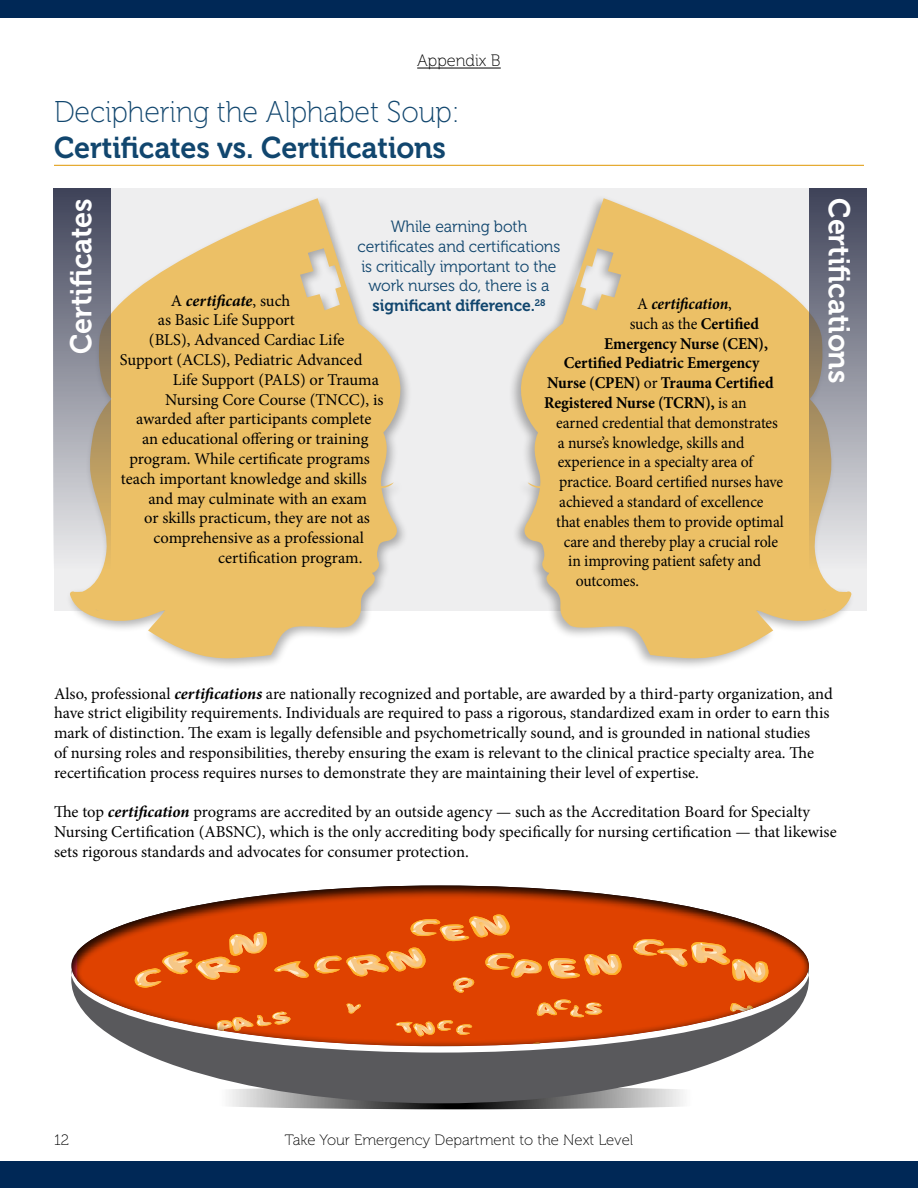
<style>
.page{position:relative;width:918px;height:1188px;background:#fff}
.page>*{position:absolute;margin:0;border:0;box-sizing:border-box;transform-origin:0 0}
.t1{font:30px "Museo 700";letter-spacing:-.005em;color:#11466e;scale:.96 1}
.t2{font:30px "Museo 100";letter-spacing:-.005em;color:#11466e;scale:.96 1}
.t3{font:30px "Museo 700";letter-spacing:-.005em;color:#fff;scale:.96 1}
.t4{font:16.5px/19.8px "Minion Pro";letter-spacing:-.005em;color:#000}
.t5{font:16.5px "Minion Pro";letter-spacing:-.005em;color:#000;scale:.95 1}
.t6{font:700 16.5px "Minion Pro";letter-spacing:-.005em;color:#000;scale:.95 1}
.t7{font:italic 700 16.5px "Minion Pro";letter-spacing:-.005em;color:#000}
.t8{font:italic 700 16.5px "Minion Pro";letter-spacing:-.005em;color:#000;scale:.95 1}
.t9{font:16.5px "Museo 100";color:#000}
.t10{font:16.35px/19.6px "Museo 300";letter-spacing:-.005em;color:#11466e;text-align:center;scale:.96 1}
.t11{font:16.35px "Museo 700";letter-spacing:-.005em;color:#11466e;scale:.96 1}
.t12{font:15px "Museo 100";color:#000}
.s1{font-weight:400;font-style:normal}
.s2{font-weight:700}
.s3{font-weight:400}
.s4{font-weight:700;font-style:italic}
</style>
<div class="page">
<div style="left:0;top:1161px;width:918px;height:27px;background:#002856"></div>
<div style="left:0;top:0;width:918px;height:17px;background:#002856"></div>
<svg style="left:101px;top:1087px;width:709px;height:22px;background:#7c7c7c"></svg>
<svg style="left:101px;top:1046px;width:708px;height:57px;fill:#59595c"></svg>
<svg style="left:752px;top:1046px;width:22px;height:1px"></svg>
<div style="left:59px;top:874px;width:763px;height:172px;background:#000;opacity:.75"></div>
<div style="left:54px;top:188px;width:813px;height:422px;background:#eeeeef"></div>
<hr style="left:417px;top:68px;width:84px;height:1px;background:#000">
<hr style="left:54px;top:165px;width:810px;height:1px;background:#df9600">
<div style="left:508px;top:194px;width:347px;height:476px;background:#000;opacity:.3"></div>
<svg style="left:518px;top:198px;width:334px;height:461px;fill:#ecc066"></svg>
<div style="left:66px;top:194px;width:346px;height:476px;background:#000;opacity:.3"></div>
<svg style="left:69px;top:198px;width:335px;height:461px;fill:#ecc066"></svg>
<svg style="left:809px;top:188px;width:58px;height:422px;background:#9d9997"></svg>
<svg style="left:53px;top:188px;width:58px;height:422px;background:#9d9a9a"></svg>
<p class="t9" style="left:417px;top:52px;width:85px">Appendix B</p>
<h1 class="t2" style="left:54px;top:96px;width:424px">Deciphering the Alphabet Soup:</h1>
<h1 class="t1" style="left:54px;top:131px;width:410px">Certificates vs. Certifications</h1>
<h1 class="t3" style="left:65px;top:354px;width:164px;rotate:-90deg">Certificates</h1>
<h1 class="t3" style="left:856px;top:198px;width:194px;rotate:90deg">Certifications</h1>
<p class="t10" style="left:358px;top:217px;width:213px">While earning both certificates and certifications is critically important to the work nurses do, there is a</p>
<p class="t11" style="left:373px;top:296px;width:182px">significant difference.<sup>28</sup></p>
<p class="t7" style="left:171px;top:289px;width:121px"><span class="s1">A</span> certificate<span class="s1">, such</span></p>
<p class="t4" style="left:158px;top:310px;width:139px">as Basic Life Support</p>
<p class="t4" style="left:149px;top:330px;width:197px">(BLS), Advanced Cardiac Life</p>
<p class="t4" style="left:120px;top:350px;width:244px">Support (ACLS), Pediatric Advanced</p>
<p class="t4" style="left:173px;top:370px;width:208px">Life Support (PALS) or Trauma</p>
<p class="t4" style="left:165px;top:389px;width:220px">Nursing Core Course (TNCC), is</p>
<p class="t4" style="left:136px;top:409px;width:237px">awarded after participants complete</p>
<p class="t4" style="left:142px;top:429px;width:228px">an educational offering or training</p>
<p class="t4" style="left:130px;top:449px;width:242px">program. While certificate programs</p>
<p class="t4" style="left:121px;top:469px;width:248px">teach important knowledge and skills</p>
<p class="t4" style="left:149px;top:488px;width:220px">and may culminate with an exam</p>
<p class="t4" style="left:144px;top:508px;width:227px">or skills practicum, they are not as</p>
<p class="t4" style="left:154px;top:528px;width:212px">comprehensive as a professional</p>
<p class="t4" style="left:218px;top:548px;width:146px">certification program.</p>
<p class="t8" style="left:637px;top:292px;width:101px"><span class="s1">A</span> certification<span class="s1">,</span></p>
<p class="t5" style="left:630px;top:312px;width:138px">such as the <span class="s2">Certified</span></p>
<p class="t6" style="left:604px;top:332px;width:174px">Emergency Nurse (CEN),</p>
<p class="t6" style="left:564px;top:351px;width:208px">Certified Pediatric Emergency</p>
<p class="t6" style="left:547px;top:371px;width:240px">Nurse (CPEN) <span class="s3">or</span> Trauma Certified</p>
<p class="t6" style="left:544px;top:391px;width:215px">Registered Nurse (TCRN), <span class="s3">is an</span></p>
<p class="t5" style="left:556px;top:411px;width:235px">earned credential that demonstrates</p>
<p class="t5" style="left:558px;top:431px;width:198px">a nurse’s knowledge, skills and</p>
<p class="t5" style="left:558px;top:451px;width:207px">experience in a specialty area of</p>
<p class="t5" style="left:559px;top:471px;width:237px">practice. Board certified nurses have</p>
<p class="t5" style="left:559px;top:491px;width:217px">achieved a standard of excellence</p>
<p class="t5" style="left:556px;top:510px;width:241px">that enables them to provide optimal</p>
<p class="t5" style="left:564px;top:530px;width:227px">care and thereby play a crucial role</p>
<p class="t5" style="left:568px;top:550px;width:205px">in improving patient safety and</p>
<p class="t5" style="left:576px;top:570px;width:68px">outcomes.</p>
<p class="t4" style="left:54px;top:683px;width:780px">Also, professional <span class="s4">certifications</span> are nationally recognized and portable, are awarded by a third-party organization, and have strict eligibility requirements. Individuals are required to pass a rigorous, standardized exam in order to earn this mark of distinction. The exam is legally defensible and psychometrically sound, and is grounded in national studies<br>of nursing roles and responsibilities, thereby ensuring the exam is relevant to the clinical practice specialty area. The recertification process requires nurses to demonstrate they are maintaining their level of expertise.</p>
<p class="t4" style="left:54px;top:802px;width:784px">The top <span class="s4">certification</span> programs are accredited by an outside agency — such as the Accreditation Board for Specialty<br>Nursing Certification (ABSNC), which is the only accrediting body specifically for nursing certification — that likewise sets rigorous standards and advocates for consumer protection.</p>
<p class="t12" style="left:54px;top:1132px;width:17px">12</p>
<p class="t12" style="left:285px;top:1132px;width:350px">Take Your Emergency Department to the Next Level</p>
</div>
